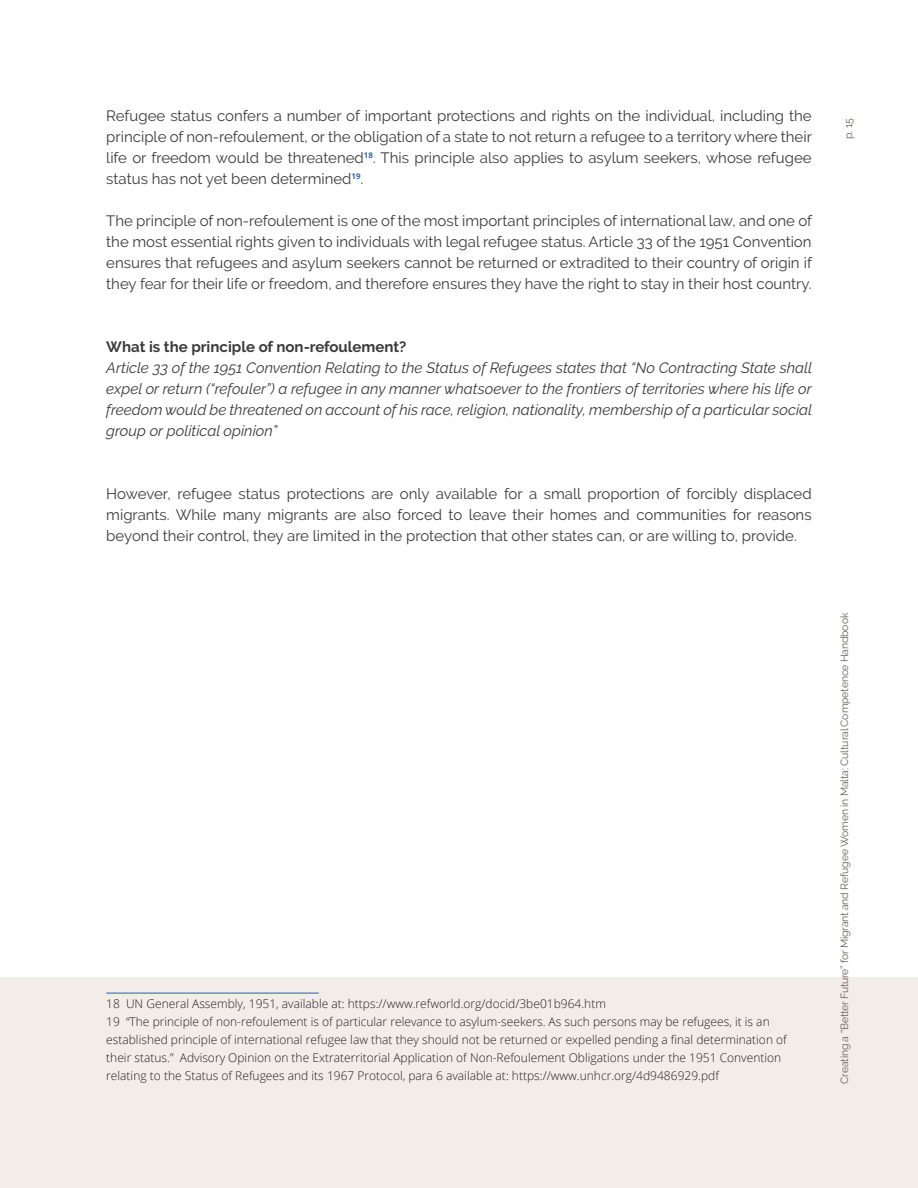
<style>
.page{position:relative;width:918px;height:1188px;background:#fff}
.page>*{position:absolute;margin:0;border:0;box-sizing:border-box;transform-origin:0 0}
.t1{font:15px/21px "Raleway";color:#3a3b3a;text-align:justify}
.t2{font:italic 15px/21px "Raleway";color:#3a3b3a;text-align:justify}
.t3{font:700 15px "Raleway";color:#3a3b3a}
.t4{font:300 12px/18px "Open Sans";color:#231f20}
.t5{font:10.5px "Raleway";letter-spacing:-.015em;color:#6a605c}
</style>
<div class="page">
<div style="left:0;top:978px;width:918px;height:210px;background:#f2ede9"></div>
<hr style="left:106px;top:992px;width:213px;height:2px;background:#758ac2">
<p class="t1" style="left:106px;top:105px;width:707px">Refugee status confers a number of important protections and rights on the individual, including the principle of non-refoulement, or the obligation of a state to not return a refugee to a territory where their life or freedom would be threatened<sup>18</sup>. This principle also applies to asylum seekers, whose refugee status has not yet been determined<sup>19</sup>.</p>
<p class="t1" style="left:106px;top:210px;width:707px">The principle of non-refoulement is one of the most important principles of international law, and one of the most essential rights given to individuals with legal refugee status. Article 33 of the 1951 Convention ensures that refugees and asylum seekers cannot be returned or extradited to their country of origin if they fear for their life or freedom, and therefore ensures they have the right to stay in their host country.</p>
<p class="t3" style="left:106px;top:338px;width:302px">What is the principle of non-refoulement?</p>
<p class="t2" style="left:106px;top:357px;width:707px">Article 33 of the 1951 Convention Relating to the Status of Refugees states that “No Contracting State shall expel or return (“refouler”) a refugee in any manner whatsoever to the frontiers of territories where his life or freedom would be threatened on account of his race, religion, nationality, membership of a particular social group or political opinion”</p>
<p class="t1" style="left:106px;top:483px;width:707px">However, refugee status protections are only available for a small proportion of forcibly displaced migrants. While many migrants are also forced to leave their homes and communities for reasons beyond their control, they are limited in the protection that other states can, or are willing to, provide.</p>
<p class="t4" style="left:106px;top:994px;width:682px">18 UN General Assembly, 1951, available at: https://www.refworld.org/docid/3be01b964.htm<br>19 “The principle of non-refoulement is of particular relevance to asylum-seekers. As such persons may be refugees, it is an established principle of international refugee law that they should not be returned or expelled pending a final determination of their status.” Advisory Opinion on the Extraterritorial Application of Non-Refoulement Obligations under the 1951 Convention relating to the Status of Refugees and its 1967 Protocol, para 6 available at: https://www.unhcr.org/4d9486929.pdf</p>
<p class="t5" style="left:842px;top:139px;width:22px;rotate:-90deg">p. 15</p>
<p class="t5" style="left:839px;top:1084px;width:472px;rotate:-90deg">Creating a “Better Future” for Migrant and Refugee Women in Malta: Cultural Competence Handbook</p>
</div>
